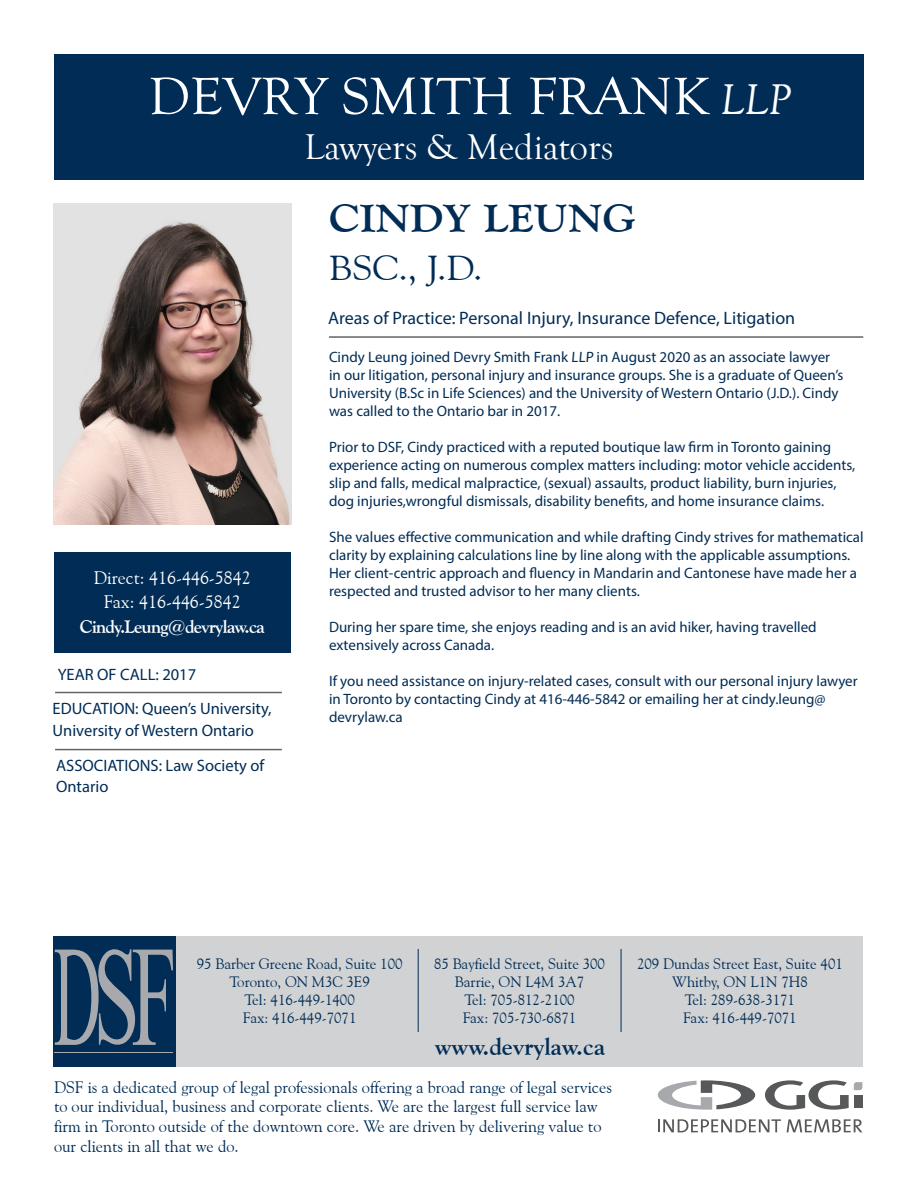
<style>
.page{position:relative;width:918px;height:1188px;background:#fff}
.page>*{position:absolute;margin:0;border:0;box-sizing:border-box;transform-origin:0 0}
.t1{font:54px "Goudy Old Style T";color:#fff;scale:1.04 1}
.t2{font:700 39px "Goudy Old Style BT";letter-spacing:.01em;color:#002c55;scale:1.1 1}
.t3{font:36.75px "Goudy Old Style T";color:#fff}
.t4{font:34.5px "Goudy Old Style BT";color:#002c55;scale:1.1 1}
.t5{font:700 24px "Goudy Old Style BT";color:#002c55}
.t6{font:18.15px "Goudy Old Style BT";color:#fff}
.t7{font:700 18.15px "Goudy Old Style BT";letter-spacing:-.04em;color:#fff}
.t8{font:18px "Myriad Pro";color:#002c55}
.t9{font:16.5px/19.8px "Goudy Old Style BT";color:#002c55}
.t10{font:16.5px/21.8px "Myriad Pro";color:#002c55}
.t11{font:15px/18px "Myriad Pro";color:#002c55}
.t12{font:15px "Goudy Old Style BT";color:#002c55}
.s1{font-style:italic;font-size:44.1px}
</style>
<div class="page">
<div style="left:54px;top:54px;width:810px;height:125px;background:#002c55"></div>
<div style="left:54px;top:553px;width:237px;height:100px;background:#002c55"></div>
<hr style="left:55px;top:692px;width:227px;height:1px;background:#636366">
<hr style="left:329px;top:336px;width:534px;height:2px;background:#636366">
<svg style="left:765px;top:1080px;width:97px;height:30px"></svg>
<svg style="left:658px;top:1080px;width:97px;height:30px"></svg>
<svg style="left:658px;top:1119px;width:123px;height:13px"></svg>
<svg style="left:787px;top:1119px;width:75px;height:13px"></svg>
<div style="left:177px;top:936px;width:686px;height:131px;background:#d1d2d4"></div>
<div style="left:53px;top:936px;width:122px;height:131px;background:#002c55"></div>
<svg style="left:55px;top:949px;width:118px;height:96px"></svg>
<hr style="left:55px;top:1052px;width:118px;height:1px;background:#a8a9ad">
<hr style="left:418px;top:949px;width:1px;height:83px;background:#002c55">
<hr style="left:621px;top:949px;width:1px;height:83px;background:#002c55">
<hr style="left:55px;top:749px;width:227px;height:1px;background:#636366">
<img style="left:53px;top:203px;width:239px;height:322px">
<p class="t1" style="left:148px;top:67px;width:619px">DEVRY SMITH FRANK <span class="s1">LLP</span></p>
<p class="t3" style="left:304px;top:127px;width:311px">Lawyers &amp; Mediators</p>
<p class="t2" style="left:329px;top:195px;width:281px">CINDY LEUNG</p>
<p class="t4" style="left:329px;top:247px;width:141px">BSC., J.D.</p>
<p class="t6" style="left:94px;top:566px;width:158px">Direct: 416-446-5842</p>
<p class="t6" style="left:104px;top:591px;width:138px">Fax: 416-446-5842</p>
<p class="t7" style="left:80px;top:616px;width:187px">Cindy.Leung@devrylaw.ca</p>
<p class="t10" style="left:58px;top:663px;width:140px">YEAR OF CALL: 2017</p>
<p class="t10" style="left:53px;top:697px;width:221px">EDUCATION: Queen’s University,<br>University of Western Ontario</p>
<p class="t10" style="left:56px;top:754px;width:210px">ASSOCIATIONS: Law Society of<br>Ontario</p>
<p class="t8" style="left:328px;top:306px;width:468px">Areas of Practice: Personal Injury, Insurance Defence, Litigation</p>
<p class="t11" style="left:329px;top:348px;width:516px">Cindy Leung joined Devry Smith Frank LLP in August 2020 as an associate lawyer in our litigation, personal injury and insurance groups. She is a graduate of Queen’s University (B.Sc in Life Sciences) and the University of Western Ontario (J.D.). Cindy was called to the Ontario bar in 2017.</p>
<p class="t11" style="left:329px;top:438px;width:528px">Prior to DSF, Cindy practiced with a reputed boutique law firm in Toronto gaining experience acting on numerous complex matters including: motor vehicle accidents, slip and falls, medical malpractice, (sexual) assaults, product liability, burn injuries, dog injuries,wrongful dismissals, disability benefits, and home insurance claims.</p>
<p class="t11" style="left:329px;top:528px;width:536px">She values effective communication and while drafting Cindy strives for mathematical clarity by explaining calculations line by line along with the applicable assumptions.<br>Her client-centric approach and fluency in Mandarin and Cantonese have made her a respected and trusted advisor to her many clients.</p>
<p class="t11" style="left:329px;top:618px;width:489px">During her spare time, she enjoys reading and is an avid hiker, having travelled extensively across Canada.</p>
<p class="t11" style="left:329px;top:672px;width:530px">If you need assistance on injury-related cases, consult with our personal injury lawyer in Toronto by contacting Cindy at 416-446-5842 or emailing her at cindy.leung@ devrylaw.ca</p>
<p class="t12" style="left:197px;top:955px;width:207px">95 Barber Greene Road, Suite 100</p>
<p class="t12" style="left:230px;top:973px;width:142px">Toronto, ON M3C 3E9</p>
<p class="t12" style="left:245px;top:991px;width:112px">Tel: 416-449-1400</p>
<p class="t12" style="left:243px;top:1009px;width:115px">Fax: 416-449-7071</p>
<p class="t12" style="left:434px;top:955px;width:172px">85 Bayfield Street, Suite 300</p>
<p class="t12" style="left:455px;top:973px;width:131px">Barrie, ON L4M 3A7</p>
<p class="t12" style="left:465px;top:991px;width:112px">Tel: 705-812-2100</p>
<p class="t12" style="left:463px;top:1009px;width:115px">Fax: 705-730-6871</p>
<p class="t5" style="left:435px;top:1032px;width:172px">www.devrylaw.ca</p>
<p class="t9" style="left:54px;top:1077px;width:560px">DSF is a dedicated group of legal professionals offering a broad range of legal services to our individual, business and corporate clients. We are the largest full service law firm in Toronto outside of the downtown core. We are driven by delivering value to our clients in all that we do.</p>
<p class="t12" style="left:637px;top:955px;width:207px">209 Dundas Street East, Suite 401</p>
<p class="t12" style="left:672px;top:973px;width:137px">Whitby, ON L1N 7H8</p>
<p class="t12" style="left:685px;top:991px;width:112px">Tel: 289-638-3171</p>
<p class="t12" style="left:683px;top:1009px;width:115px">Fax: 416-449-7071</p>
</div>
